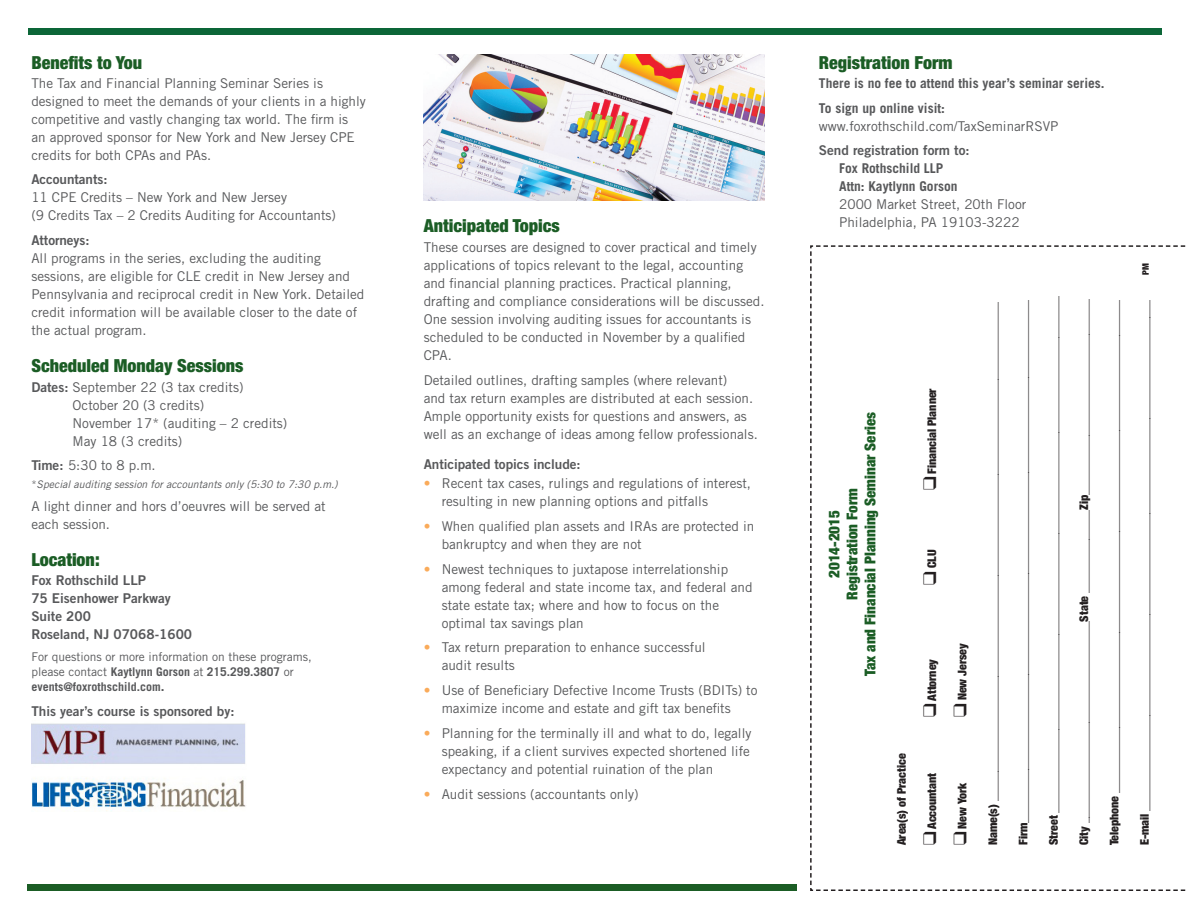
<style>
.page{position:relative;width:1188px;height:918px;background:#fff}
.page>*{position:absolute;margin:0;border:0;box-sizing:border-box;transform-origin:0 0}
.header_copy{font:900 condensed 18px "Helvetica Neue";color:#1b5d25}
.body{font:900 condensed 15px/18px "Helvetica Neue";color:#1b5d25;text-align:center}
.Body{font:13.5px/18px "Trade Gothic";color:#57585a}
.Body-2{font:13.5px/18px "Trade Gothic Bold Two";color:#57585a}
.Body-3{font:700 13.5px "Trade Gothic";color:#57585a}
.header_copy-2{font:13.5px "Trade Gothic Bold Two";letter-spacing:-.005em;color:#57585a}
.header_copy-3{font:13.5px "Trade Gothic";color:#57585a}
.body-2{font:900 condensed 12px "Helvetica Neue";letter-spacing:-.005em;color:#231f20}
.Body-4{font:12px/15px "Trade Gothic";color:#57585a}
.header_copy-4{font:italic 10.5px "Trade Gothic";color:#57585a}
.body-3{font:900 condensed 9px "Helvetica Neue";color:#231f20}
.s1{font-family:"Trade Gothic Bold Two"}
.s2{font-style:normal}
.s3{font-weight:700}
.s4{font-weight:700;font-size:13.5px}
.s5{color:#faab5a}
</style>
<div class="page">
<div style="left:28px;top:28px;width:1134px;height:7px;background:#0c6638"></div>
<div style="left:27px;top:884px;width:769px;height:7px;background:#1b5d25"></div>
<img style="left:423px;top:54px;width:342px;height:147px">
<img style="left:31px;top:723px;width:215px;height:88px">
<svg style="left:810px;top:245px;width:376px;height:646px"></svg>
<p class="header_copy" style="left:31px;top:51px;width:112px">Benefits to You</p>
<p class="Body" style="left:31px;top:74px;width:336px">The Tax and Financial Planning Seminar Series is designed to meet the demands of your clients in a highly competitive and vastly changing tax world. The firm is an approved sponsor for New York and New Jersey CPE credits for both CPAs and PAs.</p>
<p class="header_copy-2" style="left:31px;top:170px;width:78px">Accountants:</p>
<p class="Body" style="left:31px;top:188px;width:306px">11 CPE Credits – New York and New Jersey<br>(9 Credits Tax – 2 Credits Auditing for Accountants)</p>
<p class="Body" style="left:31px;top:231px;width:334px"><span class="s1">Attorneys:<br></span>All programs in the series, excluding the auditing sessions, are eligible for CLE credit in New Jersey and Pennsylvania and reciprocal credit in New York. Detailed credit information will be available closer to the date of the actual program.</p>
<p class="header_copy" style="left:31px;top:355px;width:214px">Scheduled Monday Sessions</p>
<p class="Body" style="left:73px;top:378px;width:216px;text-indent:-41px"><span class="s1">Dates:</span> September 22 (3 tax credits)<br>October 20 (3 credits)<br>November 17* (auditing – 2 credits)<br>May 18 (3 credits)</p>
<p class="header_copy-3" style="left:31px;top:457px;width:126px"><span class="s1">Time:</span> 5:30 to 8 p.m.</p>
<p class="header_copy-4" style="left:31px;top:478px;width:308px"><span class="s2">*</span>Special auditing session for accountants only (5:30 to 7:30 p.m.)</p>
<p class="Body" style="left:31px;top:497px;width:296px">A light dinner and hors d’oeuvres will be served at each session.</p>
<p class="header_copy" style="left:31px;top:548px;width:70px">Location:</p>
<p class="Body-2" style="left:31px;top:571px;width:162px">Fox Rothschild LLP<br>75 Eisenhower Parkway<br>Suite 200<br>Roseland, NJ 07068-1600</p>
<p class="Body-4" style="left:31px;top:649px;width:282px">For questions or more information on these programs, please contact <span class="s3">Kaytlynn Gorson</span> at <span class="s3">215.299.3807</span> or <span class="s3">events@foxrothschild.com</span><span class="s4">.</span></p>
<p class="Body-2" style="left:31px;top:702px;width:205px">This year’s course is sponsored by:</p>
<p class="header_copy" style="left:424px;top:215px;width:138px">Anticipated Topics</p>
<p class="Body" style="left:424px;top:238px;width:342px">These courses are designed to cover practical and timely applications of topics relevant to the legal, accounting and financial planning practices. Practical planning, drafting and compliance considerations will be discussed.<br>One session involving auditing issues for accountants is scheduled to be conducted in November by a qualified CPA.</p>
<p class="Body" style="left:424px;top:371px;width:336px">Detailed outlines, drafting samples (where relevant)<br>and tax return examples are distributed at each session.<br>Ample opportunity exists for questions and answers, as well as an exchange of ideas among fellow professionals.</p>
<p class="header_copy-2" style="left:424px;top:456px;width:158px">Anticipated topics include:</p>
<p class="Body" style="left:442px;top:474px;width:311px;text-indent:-18px"><span class="s5">•</span> Recent tax cases, rulings and regulations of interest, resulting in new planning options and pitfalls</p>
<p class="Body" style="left:442px;top:517px;width:314px;text-indent:-18px"><span class="s5">•</span> When qualified plan assets and IRAs are protected in bankruptcy and when they are not</p>
<p class="Body" style="left:442px;top:560px;width:312px;text-indent:-18px"><span class="s5">•</span> Newest techniques to juxtapose interrelationship among federal and state income tax, and federal and state estate tax; where and how to focus on the optimal tax savings plan</p>
<p class="Body" style="left:442px;top:639px;width:265px;text-indent:-18px"><span class="s5">•</span> Tax return preparation to enhance successful audit results</p>
<p class="Body" style="left:442px;top:681px;width:317px;text-indent:-18px"><span class="s5">•</span> Use of Beneficiary Defective Income Trusts (BDITs) to maximize income and estate and gift tax benefits</p>
<p class="Body" style="left:442px;top:724px;width:311px;text-align:justify;text-indent:-18px"><span class="s5">•</span> Planning for the terminally ill and what to do, legally speaking, if a client survives expected shortened life expectancy and potential ruination of the plan</p>
<p class="Body" style="left:424px;top:785px;width:216px"><span class="s5">•</span> Audit sessions (accountants only)</p>
<p class="header_copy" style="left:819px;top:51px;width:135px">Registration Form</p>
<p class="Body-3" style="left:819px;top:75px;width:287px">There is no fee to attend this year’s seminar series.</p>
<p class="Body" style="left:819px;top:99px;width:241px"><span class="s3">To sign up online visit: </span>www.foxrothschild.com/TaxSeminarRSVP</p>
<p class="Body-2" style="left:819px;top:141px;width:152px">Send registration form to:</p>
<p class="Body" style="left:839px;top:159px;width:189px"><span class="s3">Fox Rothschild LLP<br>Attn: Kaytlynn Gorson<br></span>2000 Market Street, 20th Floor<br>Philadelphia, PA 19103-3222</p>
<p class="body-3" style="left:1140px;top:275px;width:13px;rotate:-90deg">PM</p>
<p class="body" style="left:825px;top:676px;width:266px;rotate:-90deg">2014-2015<br>Registration Form<br>Tax and Financial Planning Seminar Series</p>
<p class="body-2" style="left:925px;top:490px;width:104px;rotate:-90deg">❑ Financial Planner</p>
<p class="body-2" style="left:925px;top:585px;width:37px;rotate:-90deg">❑ CLU</p>
<p class="body-2" style="left:894px;top:845px;width:93px;rotate:-90deg">Area(s) of Practice</p>
<p class="body-2" style="left:925px;top:717px;width:59px;rotate:-90deg">❑ Attorney</p>
<p class="body-2" style="left:925px;top:845px;width:74px;rotate:-90deg">❑ Accountant</p>
<p class="body-2" style="left:955px;top:717px;width:75px;rotate:-90deg">❑ New Jersey</p>
<p class="body-2" style="left:955px;top:845px;width:64px;rotate:-90deg">❑ New York</p>
<p class="body-2" style="left:985px;top:845px;width:544px;rotate:-90deg">Name(s) ____________________________________________________________________________________</p>
<p class="body-2" style="left:1016px;top:845px;width:546px;rotate:-90deg">Firm________________________________________________________________________________________</p>
<p class="body-2" style="left:1046px;top:845px;width:551px;rotate:-90deg">Street _______________________________________________________________________________________</p>
<p class="body-2" style="left:1076px;top:845px;width:548px;rotate:-90deg">City __________________________________State ______________Zip_________________________________</p>
<p class="body-2" style="left:1107px;top:845px;width:547px;rotate:-90deg">Telephone ___________________________________________________________________________________</p>
<p class="body-2" style="left:1137px;top:845px;width:547px;rotate:-90deg">E-mail ______________________________________________________________________________________</p>
</div>
